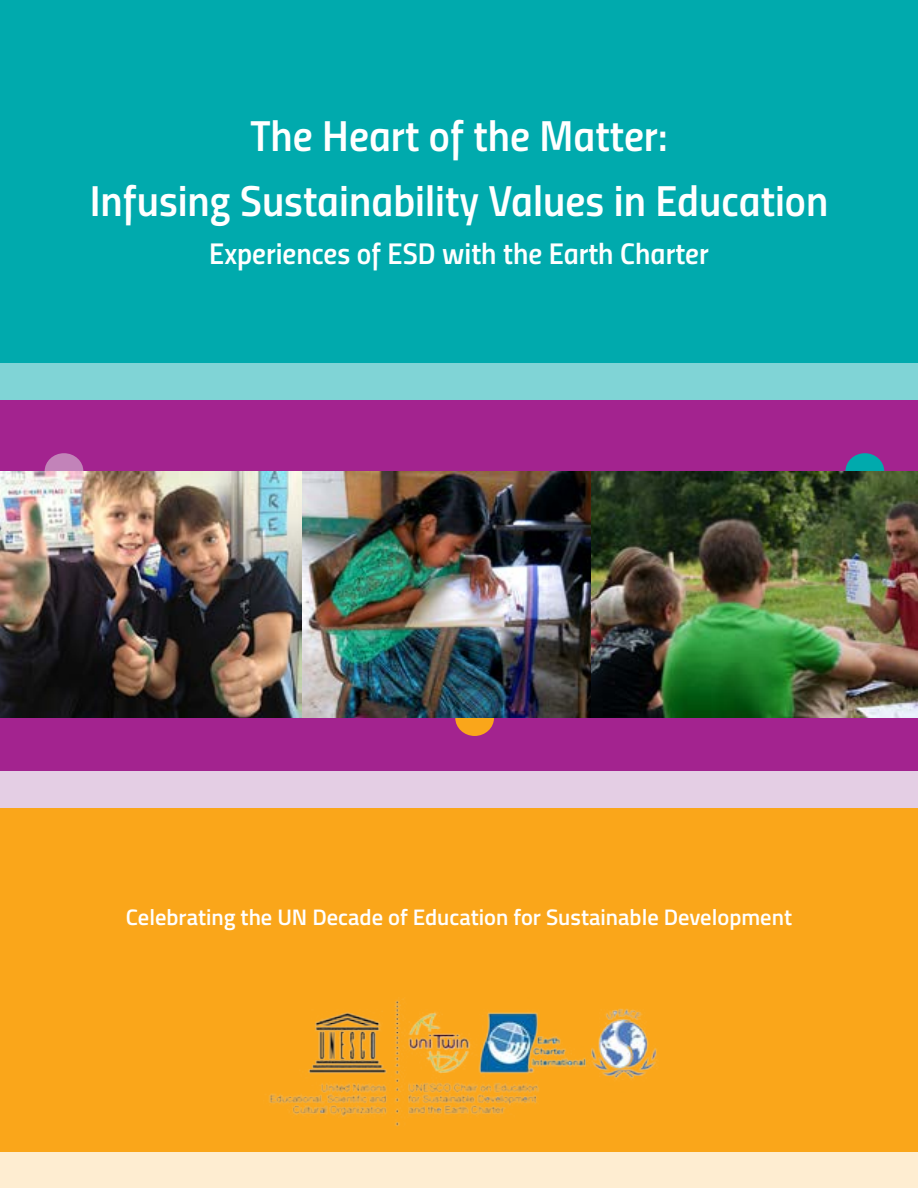
<style>
.page{position:relative;width:918px;height:1188px;background:#fff}
.page>*{position:absolute;margin:0;border:0;box-sizing:border-box;transform-origin:0 0}
.t1{font:43.5px/64.2px "Titillium Semibold Upright";color:#fff;text-align:center}
.t2{font:30px "Titillium Semibold Upright";color:#fff}
.t3{font:600 22.5px "Titillium";color:#fff}
</style>
<div class="page">
<div style="left:0;top:794px;width:918px;height:394px;background:#faa61a"></div>
<div style="left:0;top:0;width:918px;height:394px;background:#00aaad"></div>
<div style="left:0;top:400px;width:918px;height:395px;background:#a3238f"></div>
<div style="left:0;top:364px;width:918px;height:36px;background:#80d4d6"></div>
<div style="left:0;top:772px;width:918px;height:36px;background:#e4cee4"></div>
<div style="left:0;top:1153px;width:918px;height:35px;background:#feedd1"></div>
<div style="left:45px;top:453px;width:38px;height:36px;background:#c283b9;border-radius:50%"></div>
<div style="left:455px;top:700px;width:39px;height:36px;background:#faa61a;border-radius:50%"></div>
<div style="left:845px;top:453px;width:39px;height:36px;background:#00aaad;border-radius:50%"></div>
<img style="left:269px;top:999px;width:388px;height:127px">
<img style="left:301px;top:471px;width:291px;height:247px">
<img style="left:0;top:471px;width:301px;height:247px">
<img style="left:592px;top:471px;width:326px;height:247px">
<p class="t1" style="left:90px;top:102px;width:740px">The Heart of the Matter:<br>Infusing Sustainability Values in Education</p>
<p class="t2" style="left:209px;top:230px;width:501px">Experiences of ESD with the Earth Charter</p>
<p class="t3" style="left:126px;top:901px;width:668px">Celebrating the UN Decade of Education for Sustainable Development</p>
</div>
